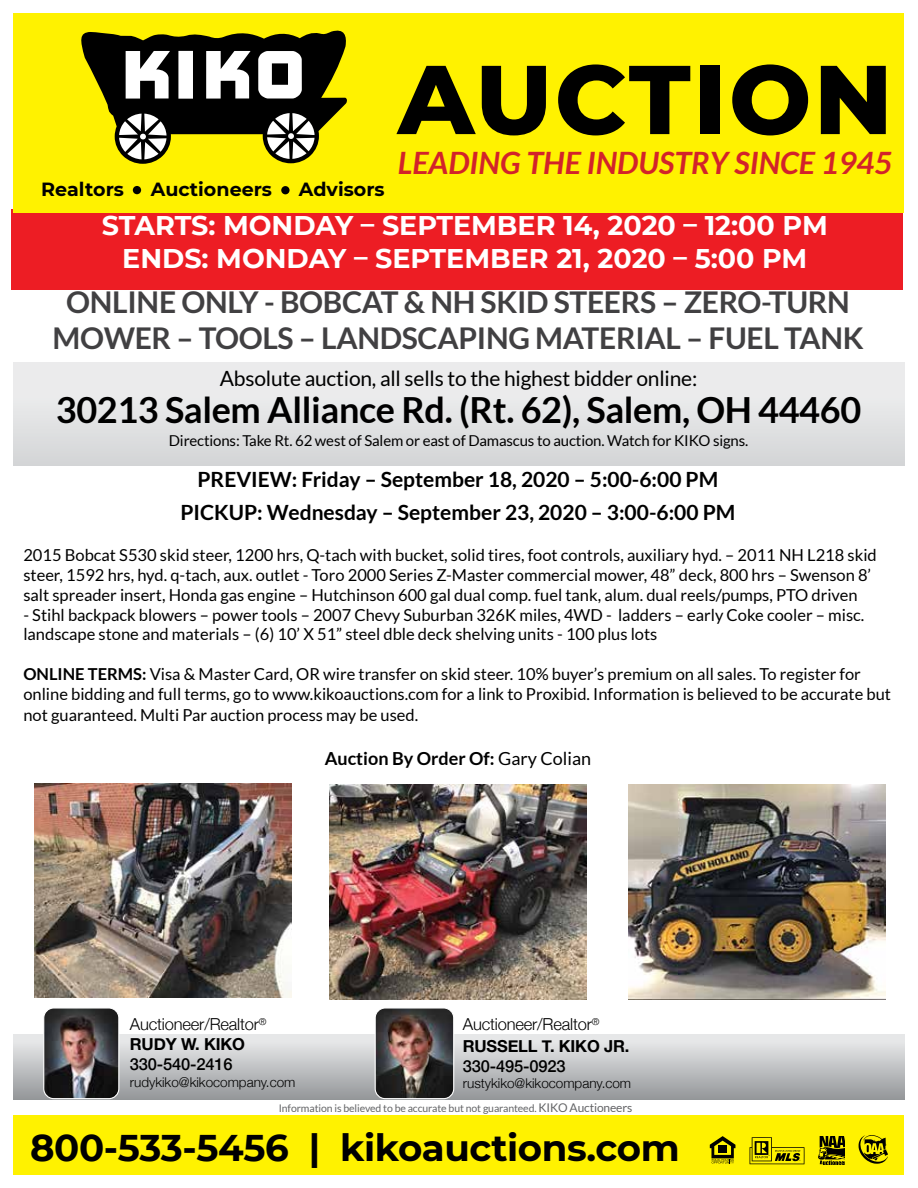
<style>
.page{position:relative;width:918px;height:1188px;background:#fff}
.page>*{position:absolute;margin:0;border:0;box-sizing:border-box;transform-origin:0 0}
.t1{font:800 97.5px "Montserrat";letter-spacing:.025em;color:#000}
.t2{font:700 37.2px "Montserrat";letter-spacing:-.01em;color:#000}
.t3{font:700 36px "Lato";letter-spacing:-.01em;color:#000}
.t4{font:italic 700 30.9px "Lato";color:#d2232a}
.t5{font:700 30px/36px "Lato";letter-spacing:-.01em;color:#414042;text-align:center}
.t6{font:700 27px/32.4px "Montserrat";color:#fff;text-align:center}
.t7{font:700 21px/32.4px "Lato";color:#000;text-align:center}
.t8{font:21px "Lato";letter-spacing:-.01em;color:#000}
.t9{font:700 19.05px "Montserrat";color:#000}
.t10{font:700 18px "Lato";color:#000}
.t11{font:16.5px/19.8px "Lato";color:#000}
.t12{font:300 16.5px/19.8px "Helvetica Neue";letter-spacing:-.01em;color:#000}
.t13{font:500 16.5px "Helvetica Neue";letter-spacing:-.01em;color:#000}
.t14{font:15px "Lato";letter-spacing:-.01em;color:#000}
.t15{font:300 13.5px "Helvetica Neue";color:#000}
.t16{font:10.5px "Lato";letter-spacing:-.01em;color:#636466}
.s1{font-weight:700}
.s2{font-weight:400}
.s3{font-size:12px}
</style>
<div class="page">
<div style="left:14px;top:1115px;width:890px;height:59px;background:#fff200"></div>
<svg style="left:710px;top:1136px;width:25px;height:27px"></svg>
<svg style="left:750px;top:1137px;width:54px;height:27px"></svg>
<svg style="left:818px;top:1137px;width:27px;height:27px"></svg>
<svg style="left:859px;top:1135px;width:29px;height:28px"></svg>
<div style="left:14px;top:1035px;width:890px;height:64px;background:linear-gradient(to bottom,#eeeff0,#96999c)"></div>
<img style="left:375px;top:1009px;width:79px;height:90px">
<div style="left:375px;top:1007px;width:79px;height:92px;border:1px solid #fff;border-radius:10px"></div>
<img style="left:44px;top:1009px;width:75px;height:90px">
<div style="left:43px;top:1007px;width:76px;height:92px;border:1px solid #fff;border-radius:10px"></div>
<div style="left:13px;top:362px;width:891px;height:104px;background:linear-gradient(to bottom,#f1f0f1,#d6d7d9)"></div>
<div style="left:12px;top:209px;width:891px;height:80px;background:#ed1d24"></div>
<img style="left:34px;top:783px;width:257px;height:215px">
<img style="left:330px;top:785px;width:257px;height:214px">
<img style="left:628px;top:785px;width:257px;height:214px">
<div style="left:14px;top:13px;width:890px;height:200px;background:#fff200"></div>
<svg style="left:81px;top:30px;width:266px;height:134px"></svg>
<div style="left:133px;top:186px;width:8px;height:8px;background:#000;border-radius:50%"></div>
<div style="left:281px;top:186px;width:9px;height:8px;background:#000;border-radius:50%"></div>
<p class="t9" style="left:41px;top:176px;width:84px">Realtors</p>
<p class="t9" style="left:151px;top:176px;width:123px">Auctioneers</p>
<p class="t9" style="left:299px;top:176px;width:87px">Advisors</p>
<h1 class="t1" style="left:398px;top:28px;width:496px">AUCTION</h1>
<h3 class="t4" style="left:398px;top:145px;width:496px">LEADING THE INDUSTRY SINCE 1945</h3>
<h3 class="t6" style="left:102px;top:208px;width:728px">STARTS: MONDAY – SEPTEMBER 14, 2020 – 12:00 PM<br>ENDS: MONDAY – SEPTEMBER 21, 2020 – 5:00 PM</h3>
<h3 class="t5" style="left:52px;top:284px;width:813px">ONLINE ONLY - BOBCAT &amp; NH SKID STEERS – ZERO-TURN<br>MOWER – TOOLS – LANDSCAPING MATERIAL – FUEL TANK</h3>
<p class="t8" style="left:220px;top:367px;width:479px">Absolute auction, all sells to the highest bidder online:</p>
<h3 class="t3" style="left:56px;top:390px;width:807px">30213 Salem Alliance Rd. (Rt. 62), Salem, OH 44460</h3>
<p class="t14" style="left:169px;top:432px;width:581px">Directions: Take Rt. 62 west of Salem or east of Damascus to auction. Watch for KIKO signs.</p>
<p class="t7" style="left:180px;top:463px;width:556px">PREVIEW: Friday – September 18, 2020 – 5:00-6:00 PM<br>PICKUP: Wednesday – September 23, 2020 – 3:00-6:00 PM</p>
<p class="t11" style="left:23px;top:545px;width:855px">2015 Bobcat S530 skid steer, 1200 hrs, Q-tach with bucket, solid tires, foot controls, auxiliary hyd. – 2011 NH L218 skid steer, 1592 hrs, hyd. q-tach, aux. outlet - Toro 2000 Series Z-Master commercial mower, 48” deck, 800 hrs – Swenson 8’ salt spreader insert, Honda gas engine – Hutchinson 600 gal dual comp. fuel tank, alum. dual reels/pumps, PTO driven</p>
<p class="t11" style="left:23px;top:605px;width:842px">- Stihl backpack blowers – power tools – 2007 Chevy Suburban 326K miles, 4WD - ladders – early Coke cooler – misc. landscape stone and materials – (6) 10’ X 51” steel dble deck shelving units - 100 plus lots</p>
<p class="t11" style="left:23px;top:664px;width:869px"><span class="s1">ONLINE TERMS:</span> Visa &amp; Master Card, OR wire transfer on skid steer. 10% buyer’s premium on all sales. To register for online bidding and full terms, go to www.kikoauctions.com for a link to Proxibid. Information is believed to be accurate but</p>
<p class="t11" style="left:23px;top:705px;width:396px">not guaranteed. Multi Par auction process may be used.</p>
<p class="t10" style="left:325px;top:748px;width:268px">Auction By Order Of: <span class="s2">Gary Colian</span></p>
<p class="t12" style="left:130px;top:1013px;width:138px">Auctioneer/Realtor<sup>®<br></sup><span class="s1">RUDY W. KIKO</span></p>
<p class="t13" style="left:130px;top:1051px;width:104px">330-540-2416</p>
<p class="t15" style="left:130px;top:1071px;width:167px">rudykiko@kikocompany.com</p>
<p class="t12" style="left:463px;top:1012px;width:168px;line-height:21.6px">Auctioneer/Realtor<sup>®<br></sup><span class="s1">RUSSELL T. KIKO JR.</span></p>
<p class="t13" style="left:463px;top:1053px;width:104px">330-495-0923</p>
<p class="t15" style="left:463px;top:1073px;width:170px">rustykiko@kikocompany.com</p>
<p class="t16" style="left:279px;top:1102px;width:355px">Information is believed to be accurate but not guaranteed. <span class="s3">KIKO Auctioneers</span></p>
<h2 class="t2" style="left:30px;top:1121px;width:651px">800-533-5456 | kikoauctions.com</h2>
</div>
